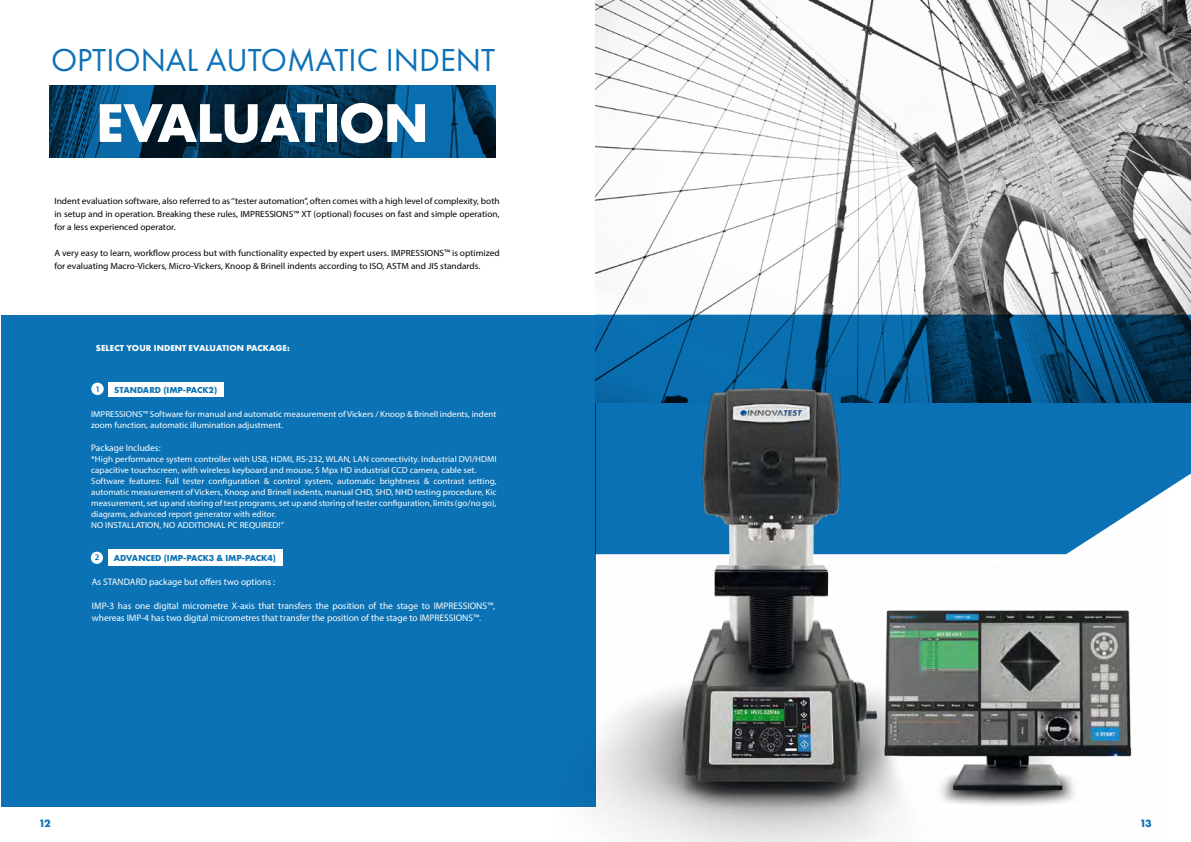
<style>
.page{position:relative;width:1191px;height:842px;background:#fff}
.page>*{position:absolute;margin:0;border:0;box-sizing:border-box;transform-origin:0 0}
.t1{font:700 50.1px "Futura";color:#fff}
.t2{font:40.1px "Futura";color:#0b72b5}
.t3{font:33px "Futura PT";color:#0e71b8}
.t4{font:700 11px "Futura PT";color:#0b72b5}
.t5{font:9.5px/12px "Myriad Pro";color:#fff}
.t6{font:9px/13px "Myriad Pro";color:#000;text-align:justify;scale:1.04 1}
.t7{font:700 9px "Futura PT";color:#0b72b5}
.t8{font:700 9px "Futura PT";letter-spacing:.01em;color:#fff}
.t9{font:8.7px/11px "Myriad Pro";color:#fff;scale:1.04 1}
.t10{font:600 8.7px "Myriad Pro";color:#0e71b8}
.t11{font:600 8.6px "Myriad Pro";color:#0e71b8}
.s1{font-size:9.5px}
</style>
<div class="page">
<div style="left:0;top:315px;width:595px;height:492px;background:#0b72b5"></div>
<img style="left:595px;top:0;width:596px;height:315px">
<div style="left:91px;top:552px;width:12px;height:12px;background:#fff;border-radius:50%"></div>
<div style="left:91px;top:382px;width:13px;height:13px;background:#fff;border-radius:50%"></div>
<svg style="left:50px;top:86px;width:445px;height:71px;background:#053d61"></svg>
<svg style="left:595px;top:315px;width:596px;height:177px;background:#0e5888"></svg>
<img style="left:593px;top:323px;width:570px;height:519px">
<div style="left:108px;top:382px;width:116px;height:14px;background:#fff"></div>
<div style="left:108px;top:549px;width:174px;height:17px;background:#fff"></div>
<h2 class="t2" style="left:50px;top:31px;width:368px">AUTOMATIC IMAGE</h2>
<h3 class="t3" style="left:51px;top:40px;width:446px">OPTIONAL AUTOMATIC INDENT</h3>
<h1 class="t1" style="left:97px;top:90px;width:333px">EVALUATION</h1>
<p class="t6" style="left:54px;top:194px;width:429px">Indent evaluation software, also referred to as ‘’tester automation’’, often comes with a high level of complexity, both in setup and in operation. Breaking these rules, IMPRESSIONS™ XT (optional) focuses on fast and simple operation, for a less experienced operator.</p>
<p class="t6" style="left:54px;top:246px;width:429px">A very easy to learn, workflow process but with functionality expected by expert users. IMPRESSIONS<span class="s1">™</span> is optimized for evaluating Macro-Vickers, Micro-Vickers, Knoop &amp; Brinell indents according to ISO, ASTM and JIS standards.</p>
<p class="t8" style="left:96px;top:342px;width:195px">SELECT YOUR INDENT EVALUATION PACKAGE:</p>
<p class="t7" style="left:114px;top:384px;width:104px">STANDARD (IMP-PACK2)</p>
<p class="t10" style="left:95px;top:383px;width:6px">1</p>
<p class="t9" style="left:91px;top:408px;width:391px">IMPRESSIONS™ Software for manual and automatic measurement of Vickers / Knoop &amp; Brinell indents, indent zoom function, automatic illumination adjustment.</p>
<p class="t5" style="left:91px;top:441px;width:71px">Package Includes:</p>
<p class="t9" style="left:91px;top:453px;width:391px">*High performance system controller with USB, HDMI, RS-232, WLAN, LAN connectivity. Industrial DVI/HDMI capacitive touchscreen, with wireless keyboard and mouse, 5 Mpx HD industrial CCD camera, cable set.<br>Software features: Full tester configuration &amp; control system, automatic brightness &amp; contrast setting, automatic measurement of Vickers, Knoop and Brinell indents, manual CHD, SHD, NHD testing procedure, Kic measurement, set up and storing of test programs, set up and storing of tester configuration, limits (go/no go), diagrams, advanced report generator with editor.<br>NO INSTALLATION, NO ADDITIONAL PC REQUIRED!”</p>
<p class="t11" style="left:95px;top:552px;width:6px">2</p>
<p class="t7" style="left:114px;top:552px;width:164px">ADVANCED (IMP-PACK3 &amp; IMP-PACK4)</p>
<p class="t5" style="left:92px;top:575px;width:185px">As STANDARD package but offers two options :</p>
<p class="t5" style="left:92px;top:599px;width:405px">IMP-3 has one digital micrometre X-axis that transfers the position of the stage to IMPRESSIONS™, whereas IMP-4 has two digital micrometres that transfer the position of the stage to IMPRESSIONS™.</p>
<p class="t4" style="left:39px;top:816px;width:13px">12</p>
<p class="t4" style="left:1140px;top:816px;width:13px">13</p>
</div>
